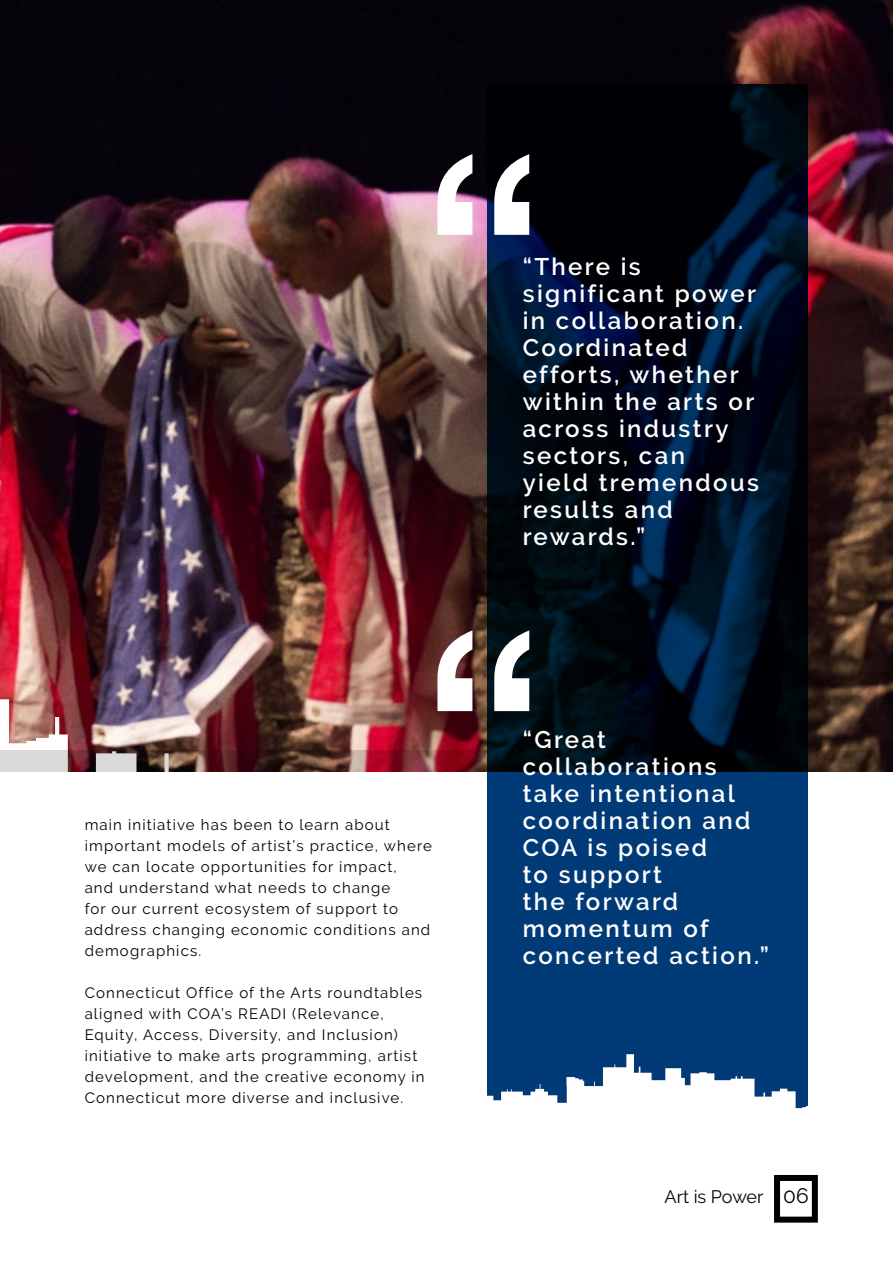
<style>
.page{position:relative;width:893px;height:1263px;background:#fff}
.page>*{position:absolute;margin:0;border:0;box-sizing:border-box;transform-origin:0 0}
.t1{font:600 24px/27px "Raleway";letter-spacing:.1em;color:#fff}
.t2{font:18px "Raleway";color:#000}
.t3{font:15px/21px "Raleway";letter-spacing:.075em;color:#000}
.s1{font-size:21px}
</style>
<div class="page">
<img style="left:0;top:0;width:893px;height:750px">
<img style="left:0;top:699px;width:169px;height:51px">
<img style="left:0;top:750px;width:893px;height:22px">
<svg style="left:487px;top:84px;width:321px;height:970px;background:#001935"></svg>
<div style="left:774px;top:1175px;width:44px;height:47px;border:6px solid #000"></div>
<svg style="left:487px;top:1054px;width:321px;height:55px"></svg>
<svg style="left:437px;top:630px;width:92px;height:81px"></svg>
<svg style="left:437px;top:154px;width:92px;height:81px"></svg>
<p class="t3" style="left:85px;top:814px;width:349px">main initiative has been to learn about important models of artist’s practice, where we can locate opportunities for impact,<br>and understand what needs to change<br>for our current ecosystem of support to address changing economic conditions and demographics.</p>
<p class="t3" style="left:85px;top:982px;width:341px">Connecticut Office of the Arts roundtables aligned with COA’s READI (Relevance, Equity, Access, Diversity, and Inclusion) initiative to make arts programming, artist development, and the creative economy in Connecticut more diverse and inclusive.</p>
<h1 class="t1" style="left:523px;top:253px;width:238px">“There is significant power in collaboration.<br>Coordinated efforts, whether within the arts or across industry sectors, can<br>yield tremendous results and rewards.”</h1>
<h1 class="t1" style="left:523px;top:726px;width:248px">“Great collaborations take intentional coordination and<br>COA is poised<br>to support<br>the forward momentum of concerted action.”</h1>
<p class="t2" style="left:664px;top:1186px;width:146px">Art is Power <span class="s1">06</span></p>
</div>
